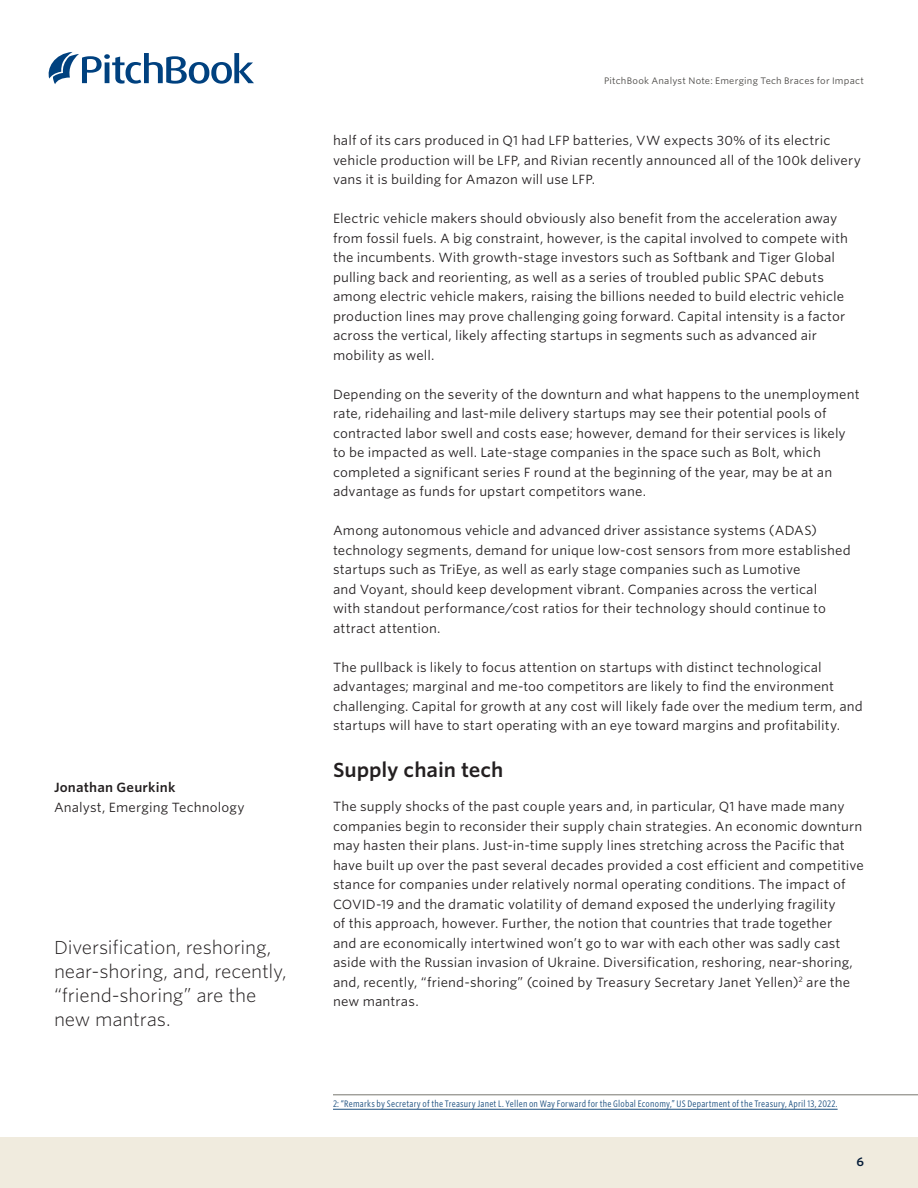
<style>
.page{position:relative;width:918px;height:1188px;background:#fff}
.page>*{position:absolute;margin:0;border:0;box-sizing:border-box;transform-origin:0 0}
.AN_Section_title{font:600 19.5px "Whitney S Sm";letter-spacing:-.005em;color:#231f20}
.AN_Pull_quote_-_shor{font:300 18px/24px "Whitney S Sm";letter-spacing:-.01em;color:#231f20}
.AN_Body_copy{font:12.75px/19.5px "Whitney S Sm";letter-spacing:.01em;color:#231f20}
.t1{font:600 12px "Whitney S Sm";color:#051c38}
.AN_Footnote{font:9px "Whitney Cond S Sm";letter-spacing:.02em;color:#1d5080}
.t2{font:9px "Whitney S Sm";letter-spacing:.025em;color:#484643}
.s1{font-weight:600}
</style>
<div class="page">
<svg style="left:49px;top:52px;width:205px;height:32px"></svg>
<div style="left:0;top:1137px;width:918px;height:51px;background:#f0ebde"></div>
<hr style="left:333px;top:1095px;width:585px;height:1px;background:#78766f">
<hr style="left:333px;top:1109px;width:505px;height:1px;background:#1d5080">
<p class="AN_Body_copy" style="left:54px;top:778px;width:192px"><span class="s1">Jonathan Geurkink<br></span>Analyst, Emerging Technology</p>
<p class="AN_Pull_quote_-_shor" style="left:54px;top:935px;width:234px">Diversification, reshoring, near-shoring, and, recently, “friend-shoring” are the new mantras.</p>
<p class="t2" style="left:604px;top:75px;width:261px">PitchBook Analyst Note: Emerging Tech Braces for Impact</p>
<p class="AN_Body_copy" style="left:333px;top:131px;width:529px">half of its cars produced in Q1 had LFP batteries, VW expects 30% of its electric vehicle production will be LFP, and Rivian recently announced all of the 100k delivery vans it is building for Amazon will use LFP.</p>
<p class="AN_Body_copy" style="left:333px;top:209px;width:517px">Electric vehicle makers should obviously also benefit from the acceleration away from fossil fuels. A big constraint, however, is the capital involved to compete with the incumbents. With growth-stage investors such as Softbank and Tiger Global pulling back and reorienting, as well as a series of troubled public SPAC debuts among electric vehicle makers, raising the billions needed to build electric vehicle production lines may prove challenging going forward. Capital intensity is a factor across the vertical, likely affecting startups in segments such as advanced air mobility as well.</p>
<p class="AN_Body_copy" style="left:333px;top:384px;width:528px">Depending on the severity of the downturn and what happens to the unemployment rate, ridehailing and last-mile delivery startups may see their potential pools of contracted labor swell and costs ease; however, demand for their services is likely to be impacted as well. Late-stage companies in the space such as Bolt, which completed a significant series F round at the beginning of the year, may be at an advantage as funds for upstart competitors wane.</p>
<p class="AN_Body_copy" style="left:333px;top:521px;width:519px">Among autonomous vehicle and advanced driver assistance systems (ADAS) technology segments, demand for unique low-cost sensors from more established startups such as TriEye, as well as early stage companies such as Lumotive<br>and Voyant, should keep development vibrant. Companies across the vertical<br>with standout performance/cost ratios for their technology should continue to attract attention.</p>
<p class="AN_Body_copy" style="left:333px;top:657px;width:531px">The pullback is likely to focus attention on startups with distinct technological advantages; marginal and me-too competitors are likely to find the environment challenging. Capital for growth at any cost will likely fade over the medium term, and startups will have to start operating with an eye toward margins and profitability.</p>
<p class="AN_Section_title" style="left:333px;top:756px;width:172px">Supply chain tech</p>
<p class="AN_Body_copy" style="left:333px;top:797px;width:533px">The supply shocks of the past couple years and, in particular, Q1 have made many companies begin to reconsider their supply chain strategies. An economic downturn may hasten their plans. Just-in-time supply lines stretching across the Pacific that have built up over the past several decades provided a cost efficient and competitive stance for companies under relatively normal operating conditions. The impact of COVID-19 and the dramatic volatility of demand exposed the underlying fragility<br>of this approach, however. Further, the notion that countries that trade together<br>and are economically intertwined won’t go to war with each other was sadly cast aside with the Russian invasion of Ukraine. Diversification, reshoring, near-shoring, and, recently, “friend-shoring” (coined by Treasury Secretary Janet Yellen)<sup>2</sup> are the new mantras.</p>
<p class="AN_Footnote" style="left:333px;top:1098px;width:506px">2: “Remarks by Secretary of the Treasury Janet L. Yellen on Way Forward for the Global Economy,” US Department of the Treasury, April 13, 2022.</p>
<p class="t1" style="left:856px;top:1153px;width:9px">6</p>
</div>
